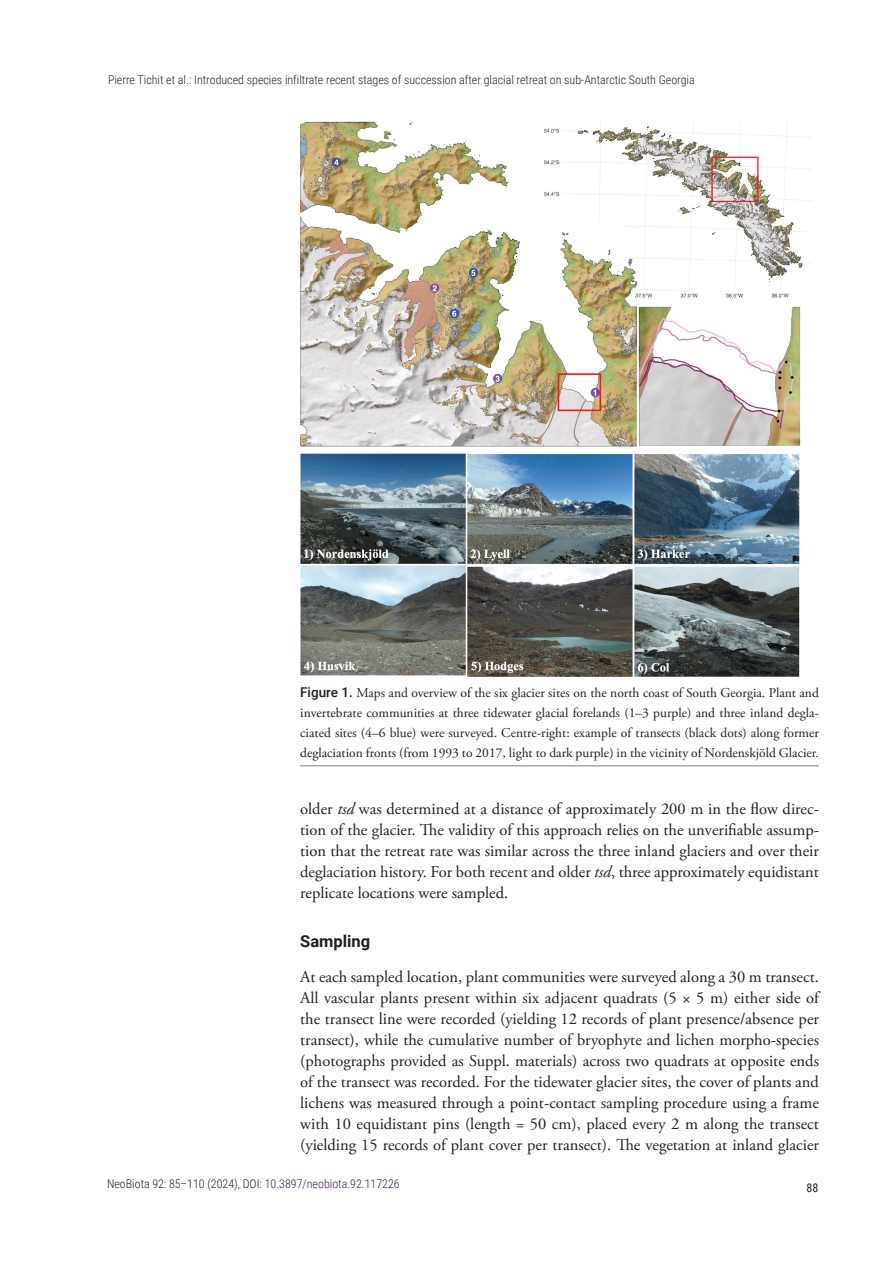
<style>
.page{position:relative;width:893px;height:1263px;background:#fff}
.page>*{position:absolute;margin:0;border:0;box-sizing:border-box;transform-origin:0 0}
.Body_text_-_no_inden{font:16.5px/21px "Adobe Garamond Pro";color:#231f20;text-align:justify}
.Body_text{font:16.5px/21px "Adobe Garamond Pro";color:#231f20;text-align:justify}
.H_-_2_level{font:700 16.5px "Roboto";color:#231f20}
.FIG_-_Caption{font:13.5px/19.8px "Adobe Garamond Pro";color:#231f20;text-align:justify}
.t1{font:300 12px "Roboto Condensed";color:#231f20}
.t2{font:12px "Roboto Condensed";color:#231f20}
.s1{font-family:"Roboto";font-weight:500}
.s2{font-style:italic}
.s3{color:#411948}
</style>
<div class="page">
<img style="left:300px;top:121px;width:512px;height:556px">
<hr style="left:300px;top:765px;width:519px;height:1px;background:#a8a9ad">
<p class="t1" style="left:108px;top:71px;width:588px">Pierre Tichit et al.: Introduced species infiltrate recent stages of succession after glacial retreat on sub-Antarctic South Georgia</p>
<p class="FIG_-_Caption" style="left:300px;top:683px;width:520px"><span class="s1">Figure 1.</span> Maps and overview of the six glacier sites on the north coast of South Georgia. Plant and invertebrate communities at three tidewater glacial forelands (1–3 purple) and three inland degla&shy;ciated sites (4–6 blue) were surveyed. Centre-right: example of transects (black dots) along former deglaciation fronts (from 1993 to 2017, light to dark purple) in the vicinity of Nordenskjöld Glacier.</p>
<p class="Body_text" style="left:300px;top:799px;width:520px">older <span class="s2">tsd</span> was determined at a distance of approximately 200 m in the flow direc&shy;tion of the glacier. The validity of this approach relies on the unverifiable assump&shy;tion that the retreat rate was similar across the three inland glaciers and over their deglaciation history. For both recent and older <span class="s2">tsd</span>, three approximately equidistant replicate locations were sampled.</p>
<p class="H_-_2_level" style="left:300px;top:929px;width:71px">Sampling</p>
<p class="Body_text_-_no_inden" style="left:300px;top:967px;width:520px">At each sampled location, plant communities were surveyed along a 30 m transect.<br>All vascular plants present within six adjacent quadrats (5 × 5 m) either side of the transect line were recorded (yielding 12 records of plant presence/absence per transect), while the cumulative number of bryophyte and lichen morpho-species (photographs provided as Suppl. materials) across two quadrats at opposite ends of the transect was recorded. For the tidewater glacier sites, the cover of plants and lichens was measured through a point-contact sampling procedure using a frame with 10 equidistant pins (length = 50 cm), placed every 2 m along the transect (yielding 15 records of plant cover per transect). The vegetation at inland glacier</p>
<p class="t1" style="left:107px;top:1175px;width:294px">NeoBiota 92: 85–110 (2024), DOI: <span class="s3">10.3897/neobiota.92.117226</span></p>
<p class="t2" style="left:806px;top:1179px;width:13px">88</p>
</div>
